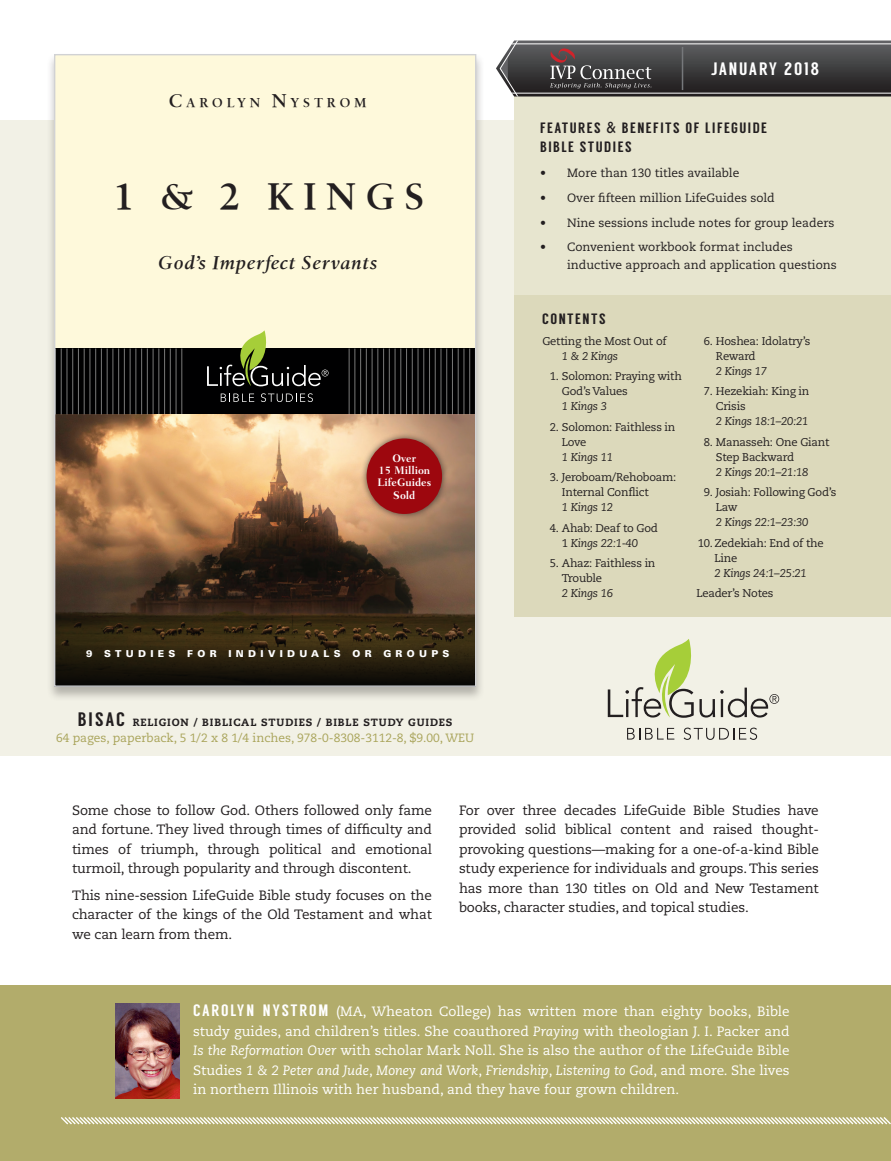
<style>
.page{position:relative;width:891px;height:1161px;background:#fff}
.page>*{position:absolute;margin:0;border:0;box-sizing:border-box;transform-origin:0 0}
.t1{font:600 38.25px "Birka";letter-spacing:.25em;color:#231f20}
.t2{font:italic 600 19.2px "Birka";letter-spacing:.04em;color:#231f20}
.t3{font:18px "Langdon";letter-spacing:.1em;color:#fff}
.NTA_FEATURES___BENEF{font:15px/19.5px "Langdon";letter-spacing:.1em;color:#231f20}
.NTA_DESCRIPTION{font:13.5px/19.5px "Caecilia LT Std";letter-spacing:-.01em;color:#231f20;text-align:justify}
.NTA_AUTHOR_BIO{font:13.5px/19.5px "Caecilia LT Std";color:#fff;text-align:justify}
.t4{font:600 13.35px "Birka";letter-spacing:.285em;color:#231f20}
.t5{font:12px/18px "Caecilia LT Std";color:#231f20}
.NTA_Specs{font:12px "Caecilia LT Std";color:#a9a45a}
.NTA_TOC_alpha_XS{font:11.25px/15px "Caecilia LT Std";letter-spacing:-.02em;color:#231f20}
.NTA_TOC_XS_2{font:11.25px/15px "Caecilia LT Std";letter-spacing:-.02em;color:#231f20}
.t6{font:700 11.1px/12.1px "Fairfield LT Std";color:#fff;text-align:center;scale:.95 1}
.NTA_BISAC_Line{font:800 10.5px "Caecilia LT Std";letter-spacing:.08em;color:#231f20}
.t7{font:900 9.6px "Univers LT Std";letter-spacing:.45em;color:#fff}
.s1{font-size:19.2px}
.s2{font-family:"Langdon";font-weight:400;font-size:19.5px}
.s3{font-family:"ITC Avant Garde Std";font-weight:500;font-stretch:condensed}
.s4{font-style:italic}
.s5{font-family:"Langdon";font-size:16.5px}
</style>
<div class="page">
<div style="left:0;top:120px;width:891px;height:636px;background:#f2f1e6"></div>
<div style="left:514px;top:96px;width:377px;height:498px;background:#e7e5cf"></div>
<div style="left:0;top:986px;width:891px;height:175px;background:#b2ac6b"></div>
<svg style="left:496px;top:40px;width:395px;height:57px;background:#525051"></svg>
<svg style="left:61px;top:1117px;width:830px;height:8px"></svg>
<svg style="left:608px;top:639px;width:86px;height:79px"></svg>
<svg style="left:700px;top:688px;width:79px;height:30px"></svg>
<svg style="left:627px;top:728px;width:47px;height:12px"></svg>
<svg style="left:684px;top:728px;width:73px;height:12px"></svg>
<div style="left:514px;top:295px;width:377px;height:322px;background:#dcd9bb"></div>
<div style="left:46px;top:52px;width:439px;height:650px;background:#231f20;opacity:.3"></div>
<div style="left:55px;top:55px;width:421px;height:631px;background:#fef9db"></div>
<img style="left:56px;top:414px;width:418px;height:191px">
<svg style="left:56px;top:605px;width:418px;height:80px;background:#2c2210"></svg>
<div style="left:55px;top:349px;width:421px;height:65px;background:#000001"></div>
<hr style="left:469px;top:349px;width:1px;height:65px;background:#fff">
<hr style="left:463px;top:349px;width:1px;height:65px;background:#fff">
<hr style="left:458px;top:349px;width:1px;height:65px;background:#fff">
<hr style="left:452px;top:349px;width:1px;height:65px;background:#fff">
<hr style="left:446px;top:349px;width:1px;height:65px;background:#fff">
<hr style="left:440px;top:349px;width:2px;height:65px;background:#fff">
<hr style="left:435px;top:349px;width:1px;height:65px;background:#fff">
<hr style="left:429px;top:349px;width:1px;height:65px;background:#fff">
<hr style="left:423px;top:349px;width:1px;height:65px;background:#fff">
<hr style="left:417px;top:349px;width:2px;height:65px;background:#fff">
<hr style="left:412px;top:349px;width:1px;height:65px;background:#fff">
<hr style="left:406px;top:349px;width:1px;height:65px;background:#fff">
<hr style="left:400px;top:349px;width:1px;height:65px;background:#fff">
<hr style="left:395px;top:349px;width:1px;height:65px;background:#fff">
<hr style="left:389px;top:349px;width:1px;height:65px;background:#fff">
<hr style="left:383px;top:349px;width:1px;height:65px;background:#fff">
<hr style="left:377px;top:349px;width:1px;height:65px;background:#fff">
<hr style="left:372px;top:349px;width:1px;height:65px;background:#fff">
<hr style="left:366px;top:349px;width:1px;height:65px;background:#fff">
<hr style="left:360px;top:349px;width:1px;height:65px;background:#fff">
<hr style="left:354px;top:349px;width:1px;height:65px;background:#fff">
<hr style="left:349px;top:349px;width:1px;height:65px;background:#fff">
<hr style="left:181px;top:349px;width:1px;height:65px;background:#fff">
<hr style="left:176px;top:349px;width:1px;height:65px;background:#fff">
<hr style="left:170px;top:349px;width:1px;height:65px;background:#fff">
<hr style="left:164px;top:349px;width:1px;height:65px;background:#fff">
<hr style="left:158px;top:349px;width:1px;height:65px;background:#fff">
<hr style="left:153px;top:349px;width:1px;height:65px;background:#fff">
<hr style="left:147px;top:349px;width:1px;height:65px;background:#fff">
<hr style="left:141px;top:349px;width:1px;height:65px;background:#fff">
<hr style="left:135px;top:349px;width:1px;height:65px;background:#fff">
<hr style="left:130px;top:349px;width:1px;height:65px;background:#fff">
<hr style="left:124px;top:349px;width:1px;height:65px;background:#fff">
<hr style="left:118px;top:349px;width:1px;height:65px;background:#fff">
<hr style="left:112px;top:349px;width:1px;height:65px;background:#fff">
<hr style="left:107px;top:349px;width:1px;height:65px;background:#fff">
<hr style="left:101px;top:349px;width:1px;height:65px;background:#fff">
<hr style="left:95px;top:349px;width:1px;height:65px;background:#fff">
<hr style="left:89px;top:349px;width:1px;height:65px;background:#fff">
<hr style="left:84px;top:349px;width:1px;height:65px;background:#fff">
<hr style="left:78px;top:349px;width:1px;height:65px;background:#fff">
<hr style="left:72px;top:349px;width:1px;height:65px;background:#fff">
<hr style="left:66px;top:349px;width:2px;height:65px;background:#fff">
<hr style="left:61px;top:349px;width:1px;height:65px;background:#fff">
<svg style="left:207px;top:330px;width:121px;height:56px"></svg>
<svg style="left:221px;top:394px;width:33px;height:8px"></svg>
<svg style="left:261px;top:393px;width:52px;height:9px"></svg>
<div style="left:360px;top:432px;width:89px;height:89px;background:#231f20;opacity:.75"></div>
<div style="left:367px;top:438px;width:75px;height:76px;background:#9d070e;border-radius:50%"></div>
<img style="left:115px;top:1004px;width:65px;height:95px">
<p class="t4" style="left:169px;top:95px;width:199px"><span class="s1">C</span>AROLYN <span class="s1">N</span>YSTROM</p>
<p class="t1" style="left:114px;top:175px;width:312px">1 &amp; 2 KINGS</p>
<p class="t2" style="left:158px;top:252px;width:220px">God’s Imperfect Servants</p>
<p class="t6" style="left:377px;top:452px;width:58px">Over<br>15 Million<br>LifeGuides<br>Sold</p>
<p class="t7" style="left:86px;top:648px;width:365px">9 STUDIES FOR INDIVIDUALS OR GROUPS</p>
<p class="NTA_BISAC_Line" style="left:78px;top:716px;width:376px"><span class="s2">BISAC</span> RELIGION / BIBLICAL STUDIES / BIBLE STUDY GUIDES</p>
<p class="NTA_Specs" style="left:56px;top:731px;width:420px">64 pages, paperback, 5 1/2 x 8 1/4 inches, 978-0-8308-3112-8, $9.00, WEU</p>
<p class="t3" style="left:711px;top:58px;width:110px">JANUARY 2018</p>
<p class="NTA_FEATURES___BENEF" style="left:540px;top:118px;width:228px">FEATURES <span class="s3">&amp;</span> BENEFITS OF LIFEGUIDE<br>BIBLE STUDIES</p>
<p class="t5" style="left:540px;top:164px;width:201px">• More than 130 titles available</p>
<p class="t5" style="left:540px;top:189px;width:236px">• Over fifteen million LifeGuides sold</p>
<p class="t5" style="left:540px;top:214px;width:296px">• Nine sessions include notes for group leaders</p>
<p class="t5" style="left:567px;top:238px;width:271px;text-indent:-27px">• Convenient workbook format includes inductive approach and application questions</p>
<p class="NTA_FEATURES___BENEF" style="left:542px;top:310px;width:65px">CONTENTS</p>
<p class="NTA_TOC_alpha_XS" style="left:562px;top:334px;width:106px;text-indent:-20px">Getting the Most Out of<br><span class="s4">1 &amp; 2 Kings</span></p>
<p class="NTA_TOC_alpha_XS" style="left:562px;top:369px;width:122px;text-indent:-12px">1. Solomon: Praying with<br>God’s Values<br><span class="s4">1 Kings 3</span></p>
<p class="NTA_TOC_alpha_XS" style="left:562px;top:420px;width:115px;text-indent:-12px">2. Solomon: Faithless in<br>Love<br><span class="s4">1 Kings 11</span></p>
<p class="NTA_TOC_alpha_XS" style="left:562px;top:470px;width:116px;text-indent:-12px">3. Jeroboam/Rehoboam:<br>Internal Conflict<br><span class="s4">1 Kings 12</span></p>
<p class="NTA_TOC_alpha_XS" style="left:562px;top:520px;width:98px;text-indent:-12px">4. Ahab: Deaf to God<br>1 <span class="s4">Kings 22:1-40</span></p>
<p class="NTA_TOC_alpha_XS" style="left:562px;top:556px;width:95px;text-indent:-12px">5. Ahaz: Faithless in<br>Trouble<br><span class="s4">2 Kings 16</span></p>
<p class="NTA_TOC_alpha_XS" style="left:716px;top:334px;width:96px;text-indent:-12px">6. Hoshea: Idolatry’s<br>Reward<br><span class="s4">2 Kings 17</span></p>
<p class="NTA_TOC_alpha_XS" style="left:716px;top:384px;width:95px;text-indent:-12px">7. Hezekiah: King in<br>Crisis<br><span class="s4">2 Kings 18:1–20:21</span></p>
<p class="NTA_TOC_alpha_XS" style="left:716px;top:435px;width:115px;text-indent:-12px">8. Manasseh: One Giant<br>Step Backward<br><span class="s4">2 Kings 20:1–21:18</span></p>
<p class="NTA_TOC_alpha_XS" style="left:716px;top:485px;width:122px;text-indent:-12px">9. Josiah: Following God’s<br>Law<br><span class="s4">2 Kings 22:1–23:30</span></p>
<p class="NTA_TOC_XS_2" style="left:714px;top:535px;width:111px;text-indent:-17px">10.Zedekiah: End of the<br>Line<br><span class="s4">2 Kings 24:1–25:21</span></p>
<p class="NTA_TOC_alpha_XS" style="left:696px;top:586px;width:79px">Leader’s Notes</p>
<p class="NTA_DESCRIPTION" style="left:72px;top:801px;width:361px">Some chose to follow God. Others followed only fame and fortune. They lived through times of difficulty and times of triumph, through political and emotional turmoil, through popularity and through discontent.</p>
<p class="NTA_DESCRIPTION" style="left:72px;top:885px;width:361px">This nine-session LifeGuide Bible study focuses on the character of the kings of the Old Testament and what we can learn from them.</p>
<p class="NTA_DESCRIPTION" style="left:459px;top:801px;width:361px">For over three decades LifeGuide Bible Studies have provided solid biblical content and raised thought&shy;provoking questions—making for a one-of-a-kind Bible study experience for individuals and groups. This series has more than 130 titles on Old and New Testament books, character studies, and topical studies.</p>
<p class="NTA_AUTHOR_BIO" style="left:193px;top:1002px;width:598px"><span class="s5">CAROLYN NYSTROM</span> (MA, Wheaton College) has written more than eighty books, Bible study guides, and children’s titles. She coauthored <span class="s4">Praying</span> with theologian J. I. Packer and <span class="s4">Is the Reformation Over</span> with scholar Mark Noll. She is also the author of the LifeGuide Bible Studies <span class="s4">1 &amp; 2 Peter and Jude</span>, <span class="s4">Money and Work</span>, <span class="s4">Friendship</span>, <span class="s4">Listening to God</span>, and more. She lives in northern Illinois with her husband, and they have four grown children.</p>
</div>
